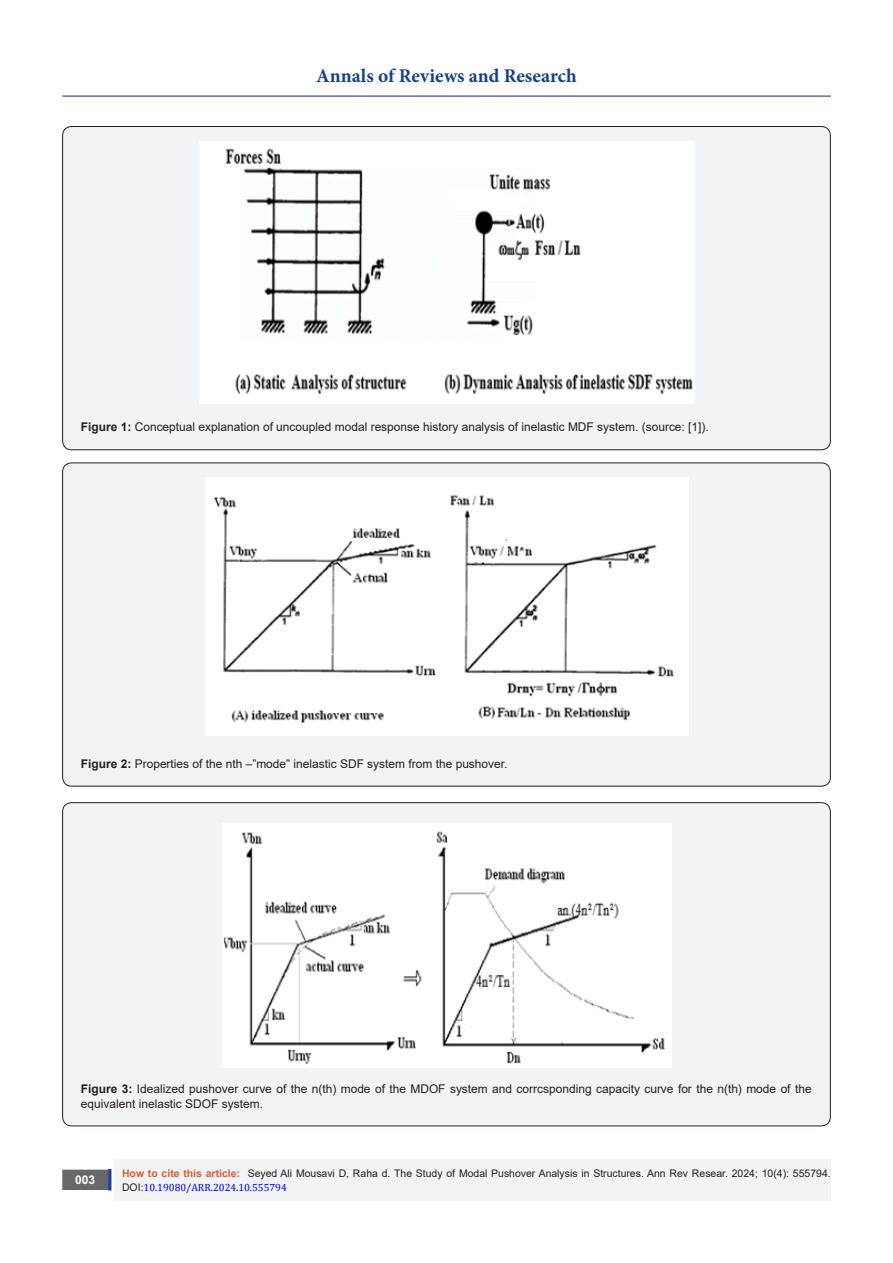
<style>
.page{position:relative;width:893px;height:1263px;background:#fff}
.page>*{position:absolute;margin:0;border:0;box-sizing:border-box;transform-origin:0 0}
.t1{font:700 19.5px "Minion Pro";color:#183f89}
.t2{font:12px/14.4px "Arial";color:#231f20}
.t3{font:700 12px "Arial";color:#fff}
.t4{font:10.5px "Arial";color:#231f20}
.t5{font:10.5px "Cambria";color:#00f}
.s1{font-weight:700}
.s2{font-weight:700;color:#d55e37}
.s3{font-family:"Arial";color:#231f20}
.s4{font-family:"Arial"}
</style>
<div class="page">
<div style="left:115px;top:1160px;width:716px;height:41px;background:#f2f3f4"></div>
<div style="left:63px;top:1170px;width:44px;height:19px;background:#68676a"></div>
<div style="left:62px;top:1169px;width:46px;height:21px;border:2px solid #68676a"></div>
<div style="left:108px;top:1169px;width:3px;height:21px;background:#253f8e;border:2px solid #253f8e"></div>
<hr style="left:62px;top:96px;width:769px;height:1px;background:#253f8e">
<div style="left:63px;top:127px;width:767px;height:323px;background:#f2f3f4;border-radius:9px"></div>
<img style="left:199px;top:141px;width:496px;height:262px">
<div style="left:63px;top:463px;width:767px;height:323px;background:#f2f3f4;border-radius:9px"></div>
<img style="left:206px;top:478px;width:482px;height:258px">
<div style="left:63px;top:803px;width:767px;height:323px;background:#f2f3f4;border-radius:9px"></div>
<img style="left:223px;top:823px;width:448px;height:244px">
<h1 class="t1" style="left:316px;top:62px;width:262px">Annals of Reviews and Research</h1>
<p class="t2" style="left:81px;top:420px;width:629px"><span class="s1">Figure 1:</span> Conceptual explanation of uncoupled modal response history analysis of inelastic MDF system. (source: [1]).</p>
<p class="t2" style="left:81px;top:756px;width:428px"><span class="s1">Figure 2:</span> Properties of the nth –”mode” inelastic SDF system from the pushover.</p>
<p class="t2" style="left:81px;top:1082px;width:732px"><span class="s1">Figure 3:</span> Idealized pushover curve of the n(th) mode of the MDOF system and corrcsponding capacity curve for the n(th) mode of the equivalent inelastic SDOF system.</p>
<p class="t3" style="left:75px;top:1171px;width:22px">003</p>
<p class="t4" style="left:122px;top:1166px;width:710px"><span class="s2">How to cite this article:</span> Seyed Ali Mousavi D, Raha d. The Study of Modal Pushover Analysis in Structures. Ann Rev Resear. 2024; 10(4): 555794.</p>
<p class="t5" style="left:122px;top:1181px;width:166px"><span class="s3">DOI</span><span class="s4">:</span>10.19080/ARR.2024.10.555794</p>
</div>
